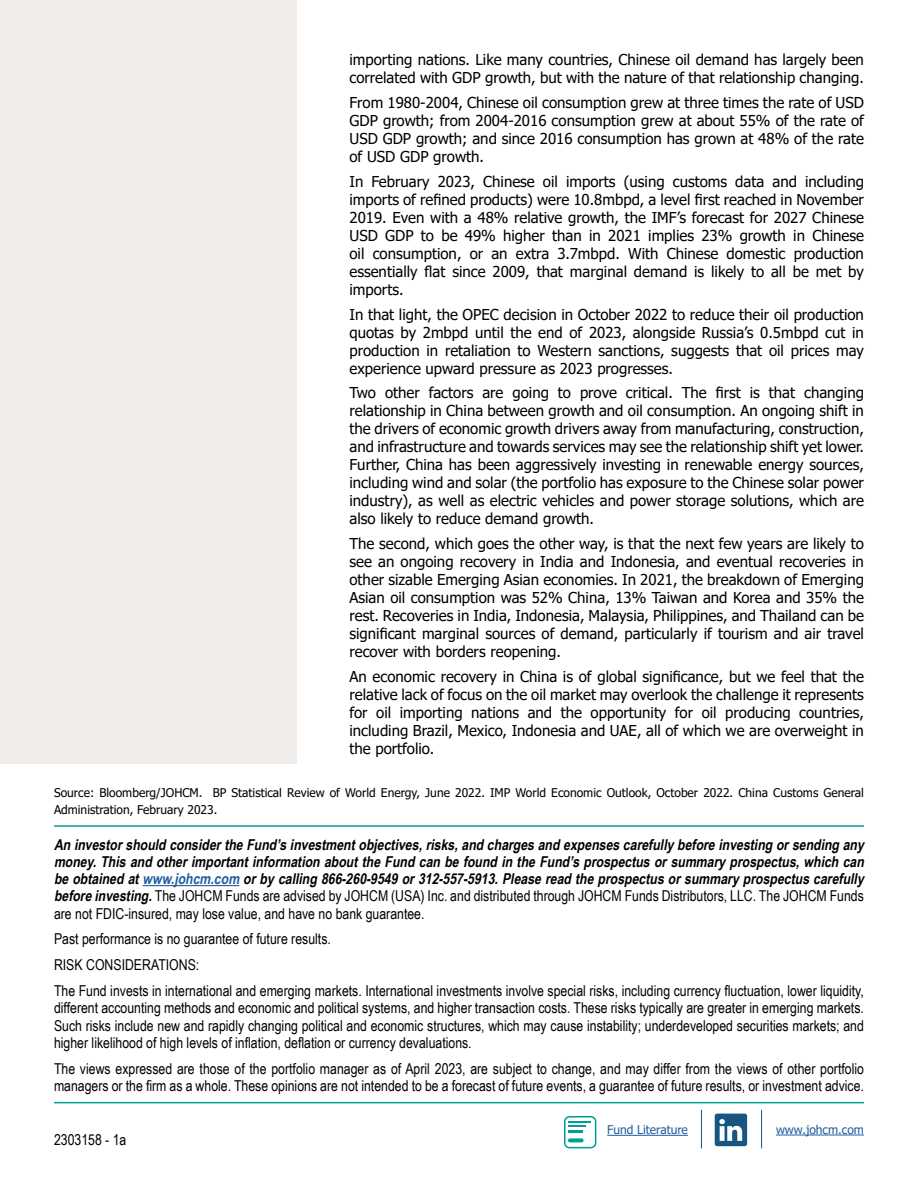
<style>
.page{position:relative;width:918px;height:1188px;background:#fff}
.page>*{position:absolute;margin:0;border:0;box-sizing:border-box;transform-origin:0 0}
.t1{font:15px/18px "Tahoma";color:#000;text-align:justify}
.t2{font:15px/17.2px "Arial Narrow";color:#000}
.t3{font:italic 700 15px/17.2px "Arial Narrow";color:#000}
.t4{font:12px/17.2px "Tahoma";color:#000}
.t5{font:12px "Tahoma";color:#215e9e}
.s1{color:#215e9e}
.s2{font-weight:400;font-style:normal}
</style>
<div class="page">
<div style="left:0;top:0;width:297px;height:764px;background:#efecea"></div>
<hr style="left:143px;top:885px;width:96px;height:1px;background:#215e9e">
<hr style="left:54px;top:825px;width:810px;height:2px;background:#009e99">
<hr style="left:54px;top:1102px;width:810px;height:1px;background:#009e99">
<svg style="left:715px;top:1114px;width:32px;height:32px"></svg>
<hr style="left:776px;top:1135px;width:88px;height:1px;background:#215e9e">
<hr style="left:701px;top:1110px;width:1px;height:38px;background:#175583">
<hr style="left:761px;top:1110px;width:1px;height:38px;background:#175583">
<svg style="left:564px;top:1116px;width:32px;height:32px"></svg>
<hr style="left:607px;top:1135px;width:81px;height:1px;background:#215e9e">
<p class="t1" style="left:350px;top:52px;width:516px">importing nations. Like many countries, Chinese oil demand has largely been correlated with GDP growth, but with the nature of that relationship changing.</p>
<p class="t1" style="left:350px;top:95px;width:516px">From 1980-2004, Chinese oil consumption grew at three times the rate of USD GDP growth; from 2004-2016 consumption grew at about 55% of the rate of USD GDP growth; and since 2016 consumption has grown at 48% of the rate of USD GDP growth.</p>
<p class="t1" style="left:350px;top:173px;width:516px">In February 2023, Chinese oil imports (using customs data and including imports of refined products) were 10.8mbpd, a level first reached in November 2019. Even with a 48% relative growth, the IMF’s forecast for 2027 Chinese USD GDP to be 49% higher than in 2021 implies 23% growth in Chinese oil consumption, or an extra 3.7mbpd. With Chinese domestic production essentially flat since 2009, that marginal demand is likely to all be met by imports.</p>
<p class="t1" style="left:350px;top:306px;width:516px">In that light, the OPEC decision in October 2022 to reduce their oil production quotas by 2mbpd until the end of 2023, alongside Russia’s 0.5mbpd cut in production in retaliation to Western sanctions, suggests that oil prices may experience upward pressure as 2023 progresses.</p>
<p class="t1" style="left:350px;top:385px;width:516px">Two other factors are going to prove critical. The first is that changing relationship in China between growth and oil consumption. An ongoing shift in the drivers of economic growth drivers away from manufacturing, construction, and infrastructure and towards services may see the relationship shift yet lower.<br>Further, China has been aggressively investing in renewable energy sources, including wind and solar (the portfolio has exposure to the Chinese solar power industry), as well as electric vehicles and power storage solutions, which are also likely to reduce demand growth.</p>
<p class="t1" style="left:350px;top:536px;width:516px">The second, which goes the other way, is that the next few years are likely to see an ongoing recovery in India and Indonesia, and eventual recoveries in other sizable Emerging Asian economies. In 2021, the breakdown of Emerging Asian oil consumption was 52% China, 13% Taiwan and Korea and 35% the rest. Recoveries in India, Indonesia, Malaysia, Philippines, and Thailand can be significant marginal sources of demand, particularly if tourism and air travel recover with borders reopening.</p>
<p class="t1" style="left:350px;top:668px;width:516px">An economic recovery in China is of global significance, but we feel that the relative lack of focus on the oil market may overlook the challenge it represents for oil importing nations and the opportunity for oil producing countries, including Brazil, Mexico, Indonesia and UAE, all of which we are overweight in the portfolio.</p>
<p class="t4" style="left:54px;top:784px;width:812px">Source: Bloomberg/JOHCM. BP Statistical Review of World Energy, June 2022. IMP World Economic Outlook, October 2022. China Customs General<br>Administration, February 2023.</p>
<p class="t3" style="left:54px;top:835px;width:815px">An investorshould considertheFund’sinvestmentobjectives,risks,and chargesand expensescarefullybeforeinvesting orsending any money.Thisand otherimportantinformation abouttheFund can befound in theFund’sprospectusorsummaryprospectus,which can beobtained at<span class="s1">www.johcm.com</span> orbycalling 866-260-9549or312-557-5913.Pleaseread theprospectusorsummaryprospectuscarefully beforeinvesting.<span class="s2">The JOHCM Funds are advised by JOHCM (USA) Inc. and distributed through JOHCM Funds Distributors, LLC. The JOHCM Funds are not FDIC-insured, may lose value, and have no bank guarantee.</span></p>
<p class="t2" style="left:54px;top:926px;width:812px;line-height:26px">Past performance is no guarantee of future results.<br>RISK CONSIDERATIONS:<br>The Fund invests in international and emerging markets. International investments involve special risks, including currency fluctuation, lower liquidity,</p>
<p class="t2" style="left:54px;top:999px;width:811px;text-align:justify">different accounting methods and economic and political systems, and higher transaction costs. These risks typically are greater in emerging markets.<br>Such risks include new and rapidly changing political and economic structures, which may cause instability; underdeveloped securities markets; and higher likelihood of high levels of inflation, deflation or currency devaluations.</p>
<p class="t2" style="left:54px;top:1059px;width:811px">The views expressed are those of the portfolio manager as of April 2023, are subject to change, and may differ from the views of other portfolio managers or the firm as a whole. These opinions are not intended to be a forecast of future events, a guarantee of future results, or investment advice.</p>
<p class="t5" style="left:607px;top:1122px;width:82px">Fund Literature</p>
<p class="t5" style="left:776px;top:1122px;width:89px">www.johcm.com</p>
<p class="t2" style="left:54px;top:1131px;width:74px">2303158 - 1a</p>
</div>
